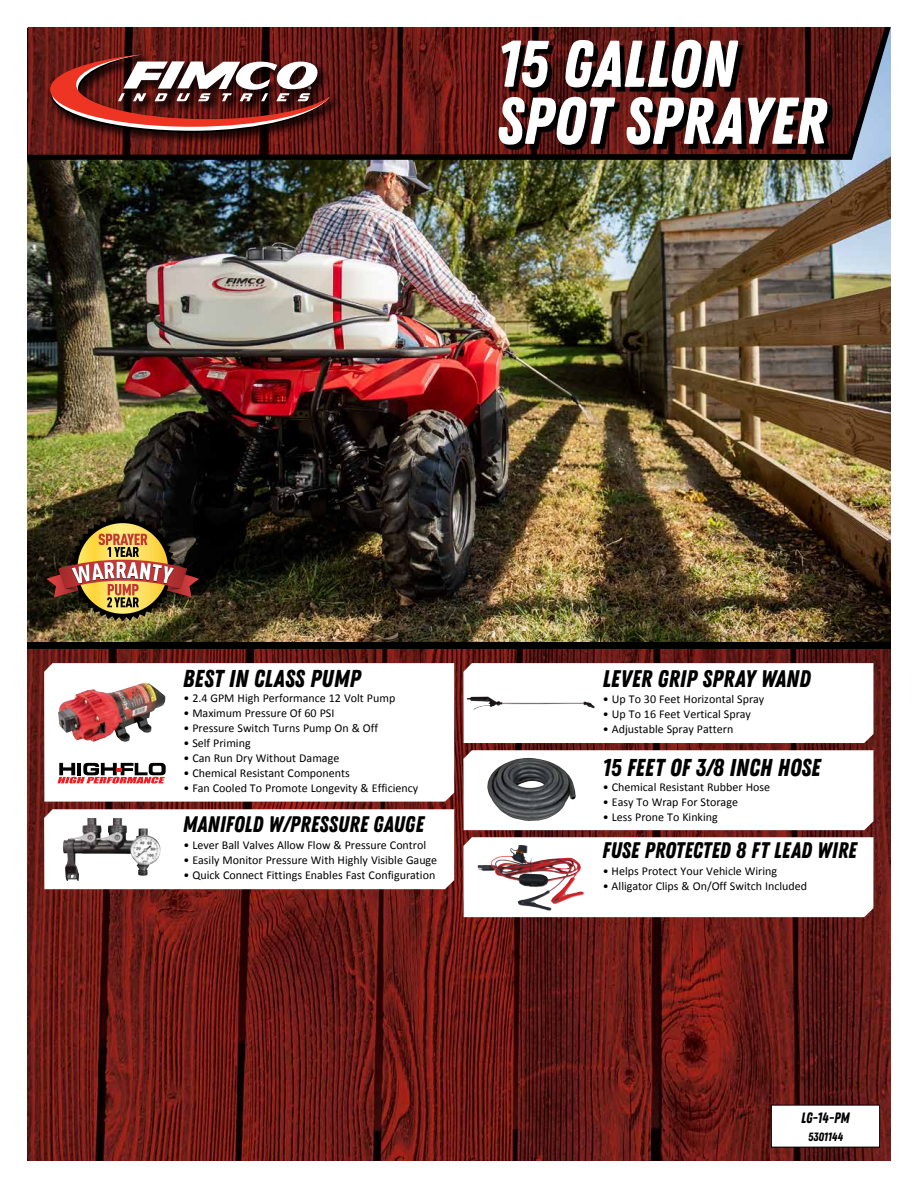
<style>
.page{position:relative;width:918px;height:1188px;background:#fff}
.page>*{position:absolute;margin:0;border:0;box-sizing:border-box;transform-origin:0 0}
.t1{font:66px/57px "Zing Rust Demo Base";color:#fff}
.t2{font:24.45px "Zing Rust Demo Base";color:#000}
.t3{font:24px "Zing Rust Demo Base";color:#000}
.t4{font:22.5px "Zing Rust Demo Base";color:#000}
.t5{font:15px "Zing Rust Demo Base";color:#000;scale:.94 1}
.t6{font:12px "Calibri";color:#000}
.t7{font:12px "Zing Rust Demo Base";letter-spacing:.005em;color:#000}
</style>
<div class="page">
<img style="left:27px;top:160px;width:864px;height:482px">
<img style="left:27px;top:649px;width:864px;height:512px">
<svg style="left:27px;top:27px;width:864px;height:133px;background:#1f2328"></svg>
<img style="left:28px;top:27px;width:857px;height:128px">
<div style="left:771px;top:1105px;width:109px;height:42px;background:#fff"></div>
<div style="left:47px;top:52px;width:296px;height:93px;background:#000;opacity:.75"></div>
<svg style="left:50px;top:54px;width:280px;height:78px"></svg>
<svg style="left:503px;top:44px;width:329px;height:106px;background:#340d0b"></svg>
<img style="left:46px;top:516px;width:153px;height:105px">
<svg style="left:27px;top:663px;width:864px;height:254px"></svg>
<img style="left:478px;top:845px;width:86px;height:59px">
<h1 class="t1" style="left:497px;top:35px;width:331px">15 GALLON<br>SPOT SPRAYER</h1>
<h2 class="t2" style="left:183px;top:665px;width:179px">BEST IN CLASS PUMP</h2>
<p class="t6" style="left:183px;top:690px;width:213px">• 2.4 GPM High Performance 12 Volt Pump</p>
<p class="t6" style="left:183px;top:705px;width:153px">• Maximum Pressure Of 60 PSI</p>
<p class="t6" style="left:183px;top:720px;width:196px">• Pressure Switch Turns Pump On &amp; Off</p>
<p class="t6" style="left:183px;top:735px;width:69px">• Self Priming</p>
<p class="t6" style="left:183px;top:750px;width:157px">• Can Run Dry Without Damage</p>
<p class="t6" style="left:183px;top:765px;width:168px">• Chemical Resistant Components</p>
<p class="t6" style="left:183px;top:780px;width:236px">• Fan Cooled To Promote Longevity &amp; Efficiency</p>
<h3 class="t4" style="left:183px;top:811px;width:242px">MANIFOLD W/PRESSURE GAUGE</h3>
<p class="t6" style="left:183px;top:837px;width:244px">• Lever Ball Valves Allow Flow &amp; Pressure Control</p>
<p class="t6" style="left:183px;top:852px;width:255px">• Easily Monitor Pressure With Highly Visible Gauge</p>
<p class="t6" style="left:183px;top:867px;width:253px">• Quick Connect Fittings Enables Fast Configuration</p>
<h3 class="t3" style="left:602px;top:665px;width:210px">LEVER GRIP SPRAY WAND</h3>
<p class="t6" style="left:603px;top:691px;width:163px">• Up To 30 Feet Horizontal Spray</p>
<p class="t6" style="left:603px;top:706px;width:150px">• Up To 16 Feet Vertical Spray</p>
<p class="t6" style="left:603px;top:721px;width:132px">• Adjustable Spray Pattern</p>
<h2 class="t2" style="left:602px;top:753px;width:220px">15 FEET OF 3/8 INCH HOSE</h2>
<p class="t6" style="left:603px;top:780px;width:169px">• Chemical Resistant Rubber Hose</p>
<p class="t6" style="left:603px;top:795px;width:137px">• Easy To Wrap For Storage</p>
<p class="t6" style="left:603px;top:810px;width:116px">• Less Prone To Kinking</p>
<h3 class="t4" style="left:602px;top:837px;width:256px">FUSE PROTECTED 8 FT LEAD WIRE</h3>
<p class="t6" style="left:603px;top:863px;width:176px">• Helps Protect Your Vehicle Wiring</p>
<p class="t6" style="left:603px;top:878px;width:206px">• Alligator Clips &amp; On/Off Switch Included</p>
<p class="t5" style="left:801px;top:1109px;width:53px">LG-14-PM</p>
<p class="t7" style="left:808px;top:1130px;width:36px">5301144</p>
</div>
